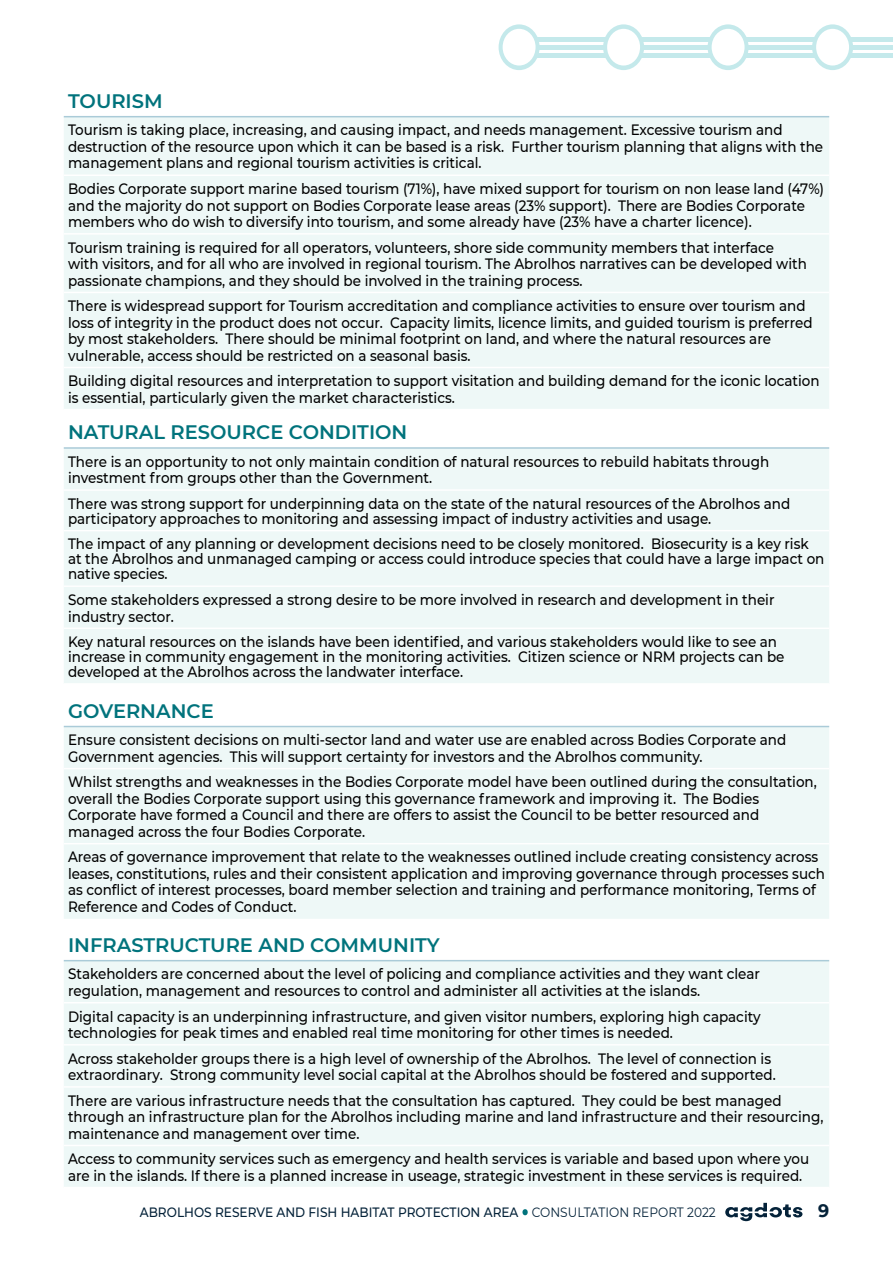
<style>
.page{position:relative;width:893px;height:1263px;background:#fff}
.page>*{position:absolute;margin:0;border:0;box-sizing:border-box;transform-origin:0 0}
.t1{font:600 19.5px "Montserrat";color:#00737c}
.t2{font:700 18px "Montserrat";color:#042239}
.t3{font:500 15px/16.5px "Montserrat";color:#000;scale:.9 1}
.t4{font:500 13.5px "Montserrat";color:#042239;scale:.9 1}
.s1{font-weight:400}
</style>
<div class="page">
<svg style="left:522px;top:1209px;width:6px;height:6px"></svg>
<svg style="left:725px;top:1203px;width:77px;height:18px"></svg>
<hr style="left:536px;top:37px;width:71px;height:4px;background:#c4e9eb">
<hr style="left:640px;top:37px;width:71px;height:4px;background:#c4e9eb">
<hr style="left:745px;top:37px;width:70px;height:4px;background:#c4e9eb">
<hr style="left:849px;top:37px;width:44px;height:4px;background:#c4e9eb">
<div style="left:537px;top:45px;width:70px;height:5px;background:#c4e9eb"></div>
<div style="left:641px;top:45px;width:70px;height:5px;background:#c4e9eb"></div>
<div style="left:746px;top:45px;width:69px;height:5px;background:#c4e9eb"></div>
<div style="left:850px;top:45px;width:43px;height:5px;background:#c4e9eb"></div>
<hr style="left:536px;top:54px;width:71px;height:4px;background:#c4e9eb">
<hr style="left:640px;top:54px;width:72px;height:4px;background:#c4e9eb">
<hr style="left:745px;top:54px;width:71px;height:4px;background:#c4e9eb">
<hr style="left:849px;top:54px;width:44px;height:4px;background:#c4e9eb">
<svg style="left:499px;top:24px;width:41px;height:46px"></svg>
<svg style="left:603px;top:24px;width:41px;height:46px"></svg>
<svg style="left:708px;top:24px;width:41px;height:46px"></svg>
<svg style="left:812px;top:24px;width:41px;height:46px"></svg>
<div style="left:64px;top:117px;width:765px;height:292px;background:#eef8f7"></div>
<hr style="left:64px;top:116px;width:765px;height:1px;background:#aacbd8">
<hr style="left:64px;top:174px;width:765px;height:2px;background:#fff">
<hr style="left:64px;top:233px;width:765px;height:2px;background:#fff">
<hr style="left:64px;top:292px;width:765px;height:1px;background:#fff">
<hr style="left:64px;top:367px;width:765px;height:1px;background:#fff">
<div style="left:64px;top:449px;width:765px;height:234px;background:#eef8f7"></div>
<hr style="left:64px;top:447px;width:765px;height:2px;background:#aacbd8">
<hr style="left:64px;top:489px;width:765px;height:2px;background:#fff">
<hr style="left:64px;top:530px;width:765px;height:1px;background:#fff">
<hr style="left:64px;top:585px;width:765px;height:2px;background:#fff">
<hr style="left:64px;top:627px;width:765px;height:2px;background:#fff">
<div style="left:64px;top:727px;width:765px;height:192px;background:#eef8f7"></div>
<hr style="left:64px;top:726px;width:765px;height:1px;background:#aacbd8">
<hr style="left:64px;top:768px;width:765px;height:1px;background:#fff">
<hr style="left:64px;top:843px;width:765px;height:1px;background:#fff">
<div style="left:64px;top:961px;width:765px;height:226px;background:#eef8f7"></div>
<hr style="left:64px;top:960px;width:765px;height:1px;background:#aacbd8">
<hr style="left:64px;top:1002px;width:765px;height:1px;background:#fff">
<hr style="left:64px;top:1044px;width:765px;height:1px;background:#fff">
<hr style="left:64px;top:1086px;width:765px;height:2px;background:#fff">
<hr style="left:64px;top:1145px;width:765px;height:1px;background:#fff">
<h1 class="t1" style="left:68px;top:87px;width:96px">TOURISM</h1>
<p class="t3" style="left:68px;top:121px;width:841px">Tourism is taking place, increasing, and causing impact, and needs management. Excessive tourism and destruction of the resource upon which it can be based is a risk. Further tourism planning that aligns with the management plans and regional tourism activities is critical.</p>
<p class="t3" style="left:68px;top:180px;width:841px">Bodies Corporate support marine based tourism (71%), have mixed support for tourism on non lease land (47%) and the majority do not support on Bodies Corporate lease areas (23% support). There are Bodies Corporate members who do wish to diversify into tourism, and some already have (23% have a charter licence).</p>
<p class="t3" style="left:68px;top:238px;width:822px">Tourism training is required for all operators, volunteers, shore side community members that interface with visitors, and for all who are involved in regional tourism. The Abrolhos narratives can be developed with passionate champions, and they should be involved in the training process.</p>
<p class="t3" style="left:68px;top:297px;width:829px">There is widespread support for Tourism accreditation and compliance activities to ensure over tourism and loss of integrity in the product does not occur. Capacity limits, licence limits, and guided tourism is preferred by most stakeholders. There should be minimal footprint on land, and where the natural resources are vulnerable, access should be restricted on a seasonal basis.</p>
<p class="t3" style="left:68px;top:372px;width:837px">Building digital resources and interpretation to support visitation and building demand for the iconic location is essential, particularly given the market characteristics.</p>
<h1 class="t1" style="left:68px;top:419px;width:341px">NATURAL RESOURCE CONDITION</h1>
<p class="t3" style="left:68px;top:453px;width:781px">There is an opportunity to not only maintain condition of natural resources to rebuild habitats through investment from groups other than the Government.</p>
<p class="t3" style="left:68px;top:495px;width:804px;line-height:15px">There was strong support for underpinning data on the state of the natural resources of the Abrolhos and participatory approaches to monitoring and assessing impact of industry activities and usage.</p>
<p class="t3" style="left:68px;top:536px;width:842px;line-height:15px">The impact of any planning or development decisions need to be closely monitored. Biosecurity is a key risk at the Abrolhos and unmanaged camping or access could introduce species that could have a large impact on native species.</p>
<p class="t3" style="left:68px;top:591px;width:787px">Some stakeholders expressed a strong desire to be more involved in research and development in their industry sector.</p>
<p class="t3" style="left:68px;top:634px;width:798px;line-height:15px">Key natural resources on the islands have been identified, and various stakeholders would like to see an increase in community engagement in the monitoring activities. Citizen science or NRM projects can be developed at the Abrolhos across the landwater interface.</p>
<h1 class="t1" style="left:68px;top:697px;width:147px">GOVERNANCE</h1>
<p class="t3" style="left:68px;top:731px;width:800px">Ensure consistent decisions on multi-sector land and water use are enabled across Bodies Corporate and<br>Government agencies. This will support certainty for investors and the Abrolhos community.</p>
<p class="t3" style="left:68px;top:773px;width:834px">Whilst strengths and weaknesses in the Bodies Corporate model have been outlined during the consultation, overall the Bodies Corporate support using this governance framework and improving it. The Bodies Corporate have formed a Council and there are offers to assist the Council to be better resourced and managed across the four Bodies Corporate.</p>
<p class="t3" style="left:68px;top:848px;width:842px">Areas of governance improvement that relate to the weaknesses outlined include creating consistency across leases, constitutions, rules and their consistent application and improving governance through processes such as conflict of interest processes, board member selection and training and performance monitoring, Terms of Reference and Codes of Conduct.</p>
<h1 class="t1" style="left:68px;top:931px;width:373px">INFRASTRUCTURE AND COMMUNITY</h1>
<p class="t3" style="left:68px;top:965px;width:770px">Stakeholders are concerned about the level of policing and compliance activities and they want clear regulation, management and resources to control and administer all activities at the islands.</p>
<p class="t3" style="left:68px;top:1007px;width:771px">Digital capacity is an underpinning infrastructure, and given visitor numbers, exploring high capacity technologies for peak times and enabled real time monitoring for other times is needed.</p>
<p class="t3" style="left:68px;top:1049px;width:788px">Across stakeholder groups there is a high level of ownership of the Abrolhos. The level of connection is extraordinary. Strong community level social capital at the Abrolhos should be fostered and supported.</p>
<p class="t3" style="left:68px;top:1091px;width:841px">There are various infrastructure needs that the consultation has captured. They could be best managed through an infrastructure plan for the Abrolhos including marine and land infrastructure and their resourcing, maintenance and management over time.</p>
<p class="t3" style="left:68px;top:1150px;width:825px">Access to community services such as emergency and health services is variable and based upon where you are in the islands. If there is a planned increase in useage, strategic investment in these services is required.</p>
<p class="t4" style="left:140px;top:1202px;width:641px">ABROLHOS RESERVE AND FISH HABITAT PROTECTION AREA <span class="s1">CONSULTATION REPORT 2022</span></p>
<p class="t2" style="left:818px;top:1197px;width:13px">9</p>
</div>
